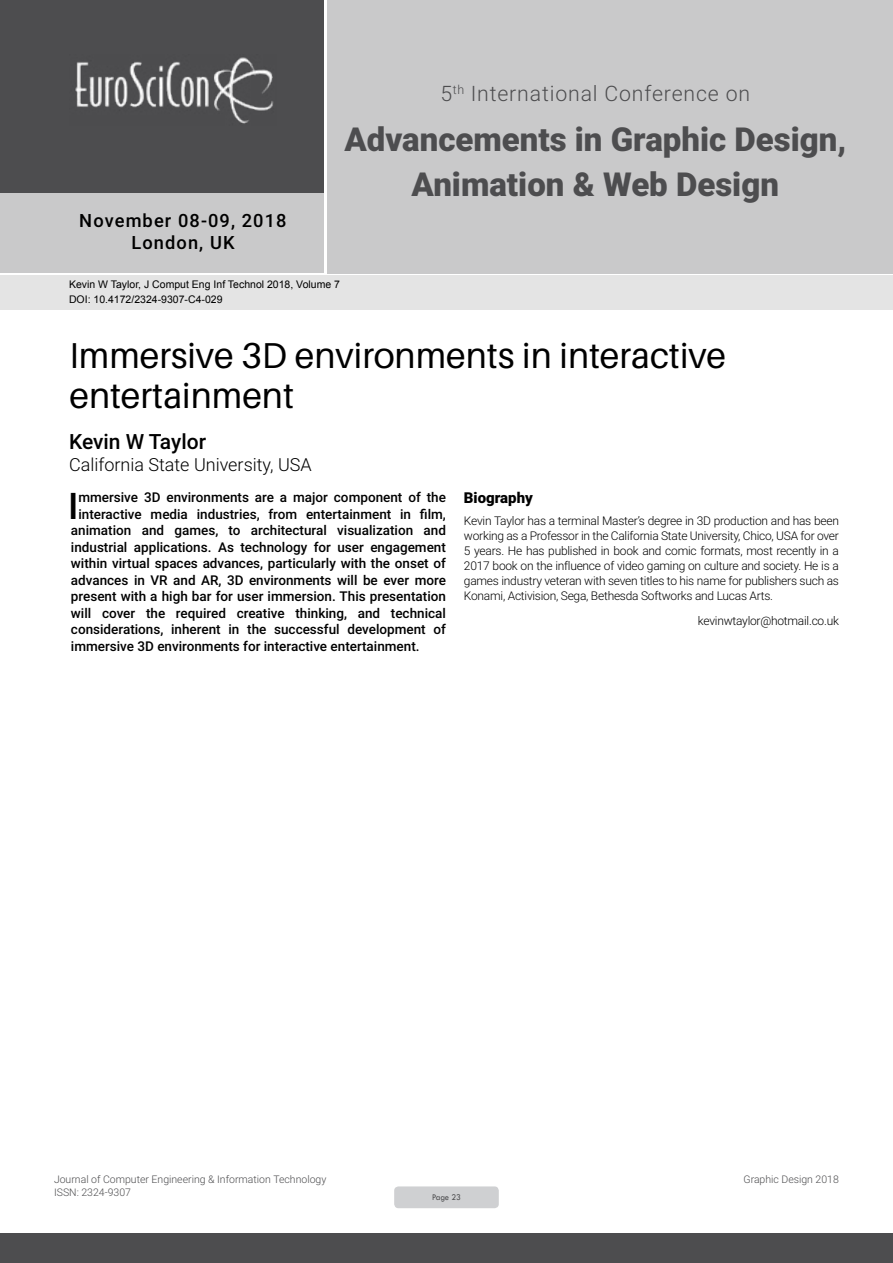
<style>
.page{position:relative;width:893px;height:1263px;background:#fff}
.page>*{position:absolute;margin:0;border:0;box-sizing:border-box;transform-origin:0 0}
.t1{font:500 36.75px "Roboto";color:#000}
.t2{font:36px/39.6px "Aileron";color:#000}
.t3{font:900 33px/45px "Roboto";color:#4d4d4f;text-align:center}
.t4{font:300 21.3px "Roboto";letter-spacing:.04em;color:#4d4d4f}
.t5{font:500 21px "Roboto";color:#000}
.t6{font:500 18.3px/21.9px "Roboto";letter-spacing:.06em;color:#000;text-align:center}
.t7{font:300 18px "Roboto";color:#000}
.t8{font:900 15px "Roboto";color:#000}
.t9{font:500 13.5px "Roboto";color:#000}
.t10{font:300 12px/15px "Roboto";letter-spacing:-.02em;color:#000;text-align:justify}
.t11{font:300 10.5px "Roboto";color:#4d4d4f}
.t12{font:10.5px/14.4px "Arial";color:#000}
.t13{font:9px "Tw Cen";letter-spacing:-.02em;color:#4d4d4f;scale:.95 1}
</style>
<div class="page">
<div style="left:0;top:0;width:323px;height:193px;background:#4d4d4f"></div>
<div style="left:1px;top:193px;width:323px;height:80px;background:#c9c9ca"></div>
<div style="left:327px;top:0;width:566px;height:273px;background:#c9c9ca"></div>
<img style="left:75px;top:57px;width:199px;height:67px">
<div style="left:0;top:1233px;width:893px;height:30px;background:#4d4d4f"></div>
<div style="left:1px;top:275px;width:892px;height:35px;background:#e4e4e4"></div>
<div style="left:394px;top:1186px;width:105px;height:22px;background:#cfd0d2;border-radius:4px"></div>
<h3 class="t6" style="left:79px;top:209px;width:209px">November 08-09, 2018<br>London, UK</h3>
<h3 class="t4" style="left:440px;top:78px;width:311px">5<sup>th</sup> International Conference on</h3>
<h3 class="t3" style="left:344px;top:116px;width:503px">Advancements in Graphic Design,<br>Animation &amp; Web Design</h3>
<p class="t12" style="left:69px;top:278px;width:273px">Kevin W Taylor, J Comput Eng Inf Technol 2018, Volume 7<br>DOI: 10.4172/2324-9307-C4-029</p>
<h2 class="t2" style="left:69px;top:336px;width:658px">Immersive 3D environments in interactive entertainment</h2>
<h3 class="t5" style="left:69px;top:427px;width:139px">Kevin W Taylor</h3>
<h3 class="t7" style="left:69px;top:452px;width:244px">California State University, USA</h3>
<h1 class="t1" style="left:68px;top:480px;width:12px">I</h1>
<p class="t9" style="left:78px;top:488px;width:369px">mmersive 3D environments are a major component of the</p>
<p class="t9" style="left:78px;top:504px;width:369px">interactive media industries, from entertainment in film,</p>
<p class="t9" style="left:71px;top:521px;width:376px">animation and games, to architectural visualization and</p>
<p class="t9" style="left:71px;top:537px;width:376px">industrial applications. As technology for user engagement</p>
<p class="t9" style="left:71px;top:554px;width:376px">within virtual spaces advances, particularly with the onset of</p>
<p class="t9" style="left:71px;top:570px;width:376px">advances in VR and AR, 3D environments will be ever more</p>
<p class="t9" style="left:71px;top:587px;width:376px">present with a high bar for user immersion. This presentation</p>
<p class="t9" style="left:71px;top:603px;width:376px">will cover the required creative thinking, and technical</p>
<p class="t9" style="left:71px;top:620px;width:376px">considerations, inherent in the successful development of</p>
<p class="t9" style="left:71px;top:636px;width:350px">immersive 3D environments for interactive entertainment.</p>
<p class="t8" style="left:464px;top:487px;width:70px">Biography</p>
<p class="t10" style="left:464px;top:512px;width:376px">Kevin Taylor has a terminal Master’s degree in 3D production and has been working as a Professor in the California State University, Chico, USA for over 5 years. He has published in book and comic formats, most recently in a 2017 book on the influence of video gaming on culture and society. He is a games industry veteran with seven titles to his name for publishers such as Konami, Activision, Sega, Bethesda Softworks and Lucas Arts.</p>
<p class="t10" style="left:698px;top:613px;width:142px">kevinwtaylor@hotmail.co.uk</p>
<p class="t11" style="left:54px;top:1172px;width:274px">Journal of Computer Engineering &amp; Information Technology</p>
<p class="t11" style="left:743px;top:1172px;width:97px">Graphic Design 2018</p>
<p class="t11" style="left:54px;top:1185px;width:78px">ISSN: 2324-9307</p>
<p class="t13" style="left:432px;top:1192px;width:32px">Page 23</p>
</div>
